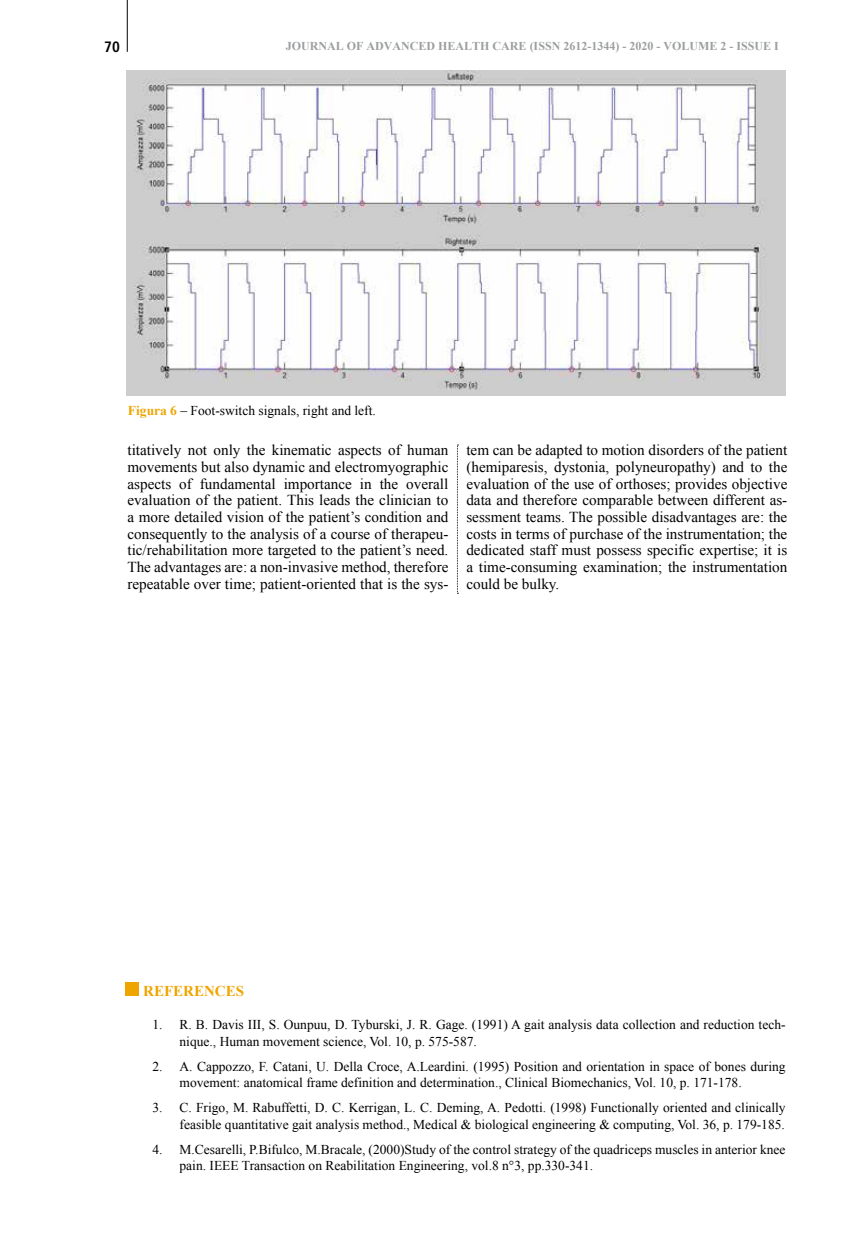
<style>
.page{position:relative;width:851px;height:1234px;background:#fff}
.page>*{position:absolute;margin:0;border:0;box-sizing:border-box;transform-origin:0 0}
.t1{font:15.15px/16.6px "Times New Roman";color:#000;text-align:justify}
.t2{font:700 15px "Times New Roman";color:#eea500}
.t3{font:700 condensed 15px "Frutiger";color:#000}
.t4{font:13.5px/16.5px "Times New Roman";color:#000}
.t5{font:700 12px "Times New Roman";color:#9c9e9f}
.s1{font-weight:700;color:#eea500}
</style>
<div class="page">
<hr style="left:127px;top:0;width:1px;height:52px;background:#000">
<div style="left:125px;top:982px;width:14px;height:13px;background:#eea500"></div>
<img style="left:127px;top:70px;width:658px;height:325px">
<svg style="left:457px;top:444px;width:1px;height:149px"></svg>
<p class="t3" style="left:104px;top:38px;width:17px">70</p>
<p class="t5" style="left:286px;top:38px;width:494px">JOURNAL OF ADVANCED HEALTH CARE (ISSN 2612-1344) - 2020 - VOLUME 2 - ISSUE I</p>
<p class="t4" style="left:128px;top:402px;width:249px"><span class="s1">Figura 6</span> – Foot-switch signals, right and left.</p>
<p class="t1" style="left:127px;top:441px;width:322px">titatively not only the kinematic aspects of human movements but also dynamic and electromyographic aspects of fundamental importance in the overall evaluation of the patient. This leads the clinician to a more detailed vision of the patient’s condition and consequently to the analysis of a course of therapeu&shy;tic/rehabilitation more targeted to the patient’s need.<br>The advantages are: a non-invasive method, therefore repeatable over time; patient-oriented that is the sys-</p>
<p class="t1" style="left:466px;top:441px;width:322px">tem can be adapted to motion disorders of the patient (hemiparesis, dystonia, polyneuropathy) and to the evaluation of the use of orthoses; provides objective data and therefore comparable between different as&shy;sessment teams. The possible disadvantages are: the costs in terms of purchase of the instrumentation; the dedicated staff must possess specific expertise; it is a time-consuming examination; the instrumentation could be bulky.</p>
<p class="t2" style="left:143px;top:980px;width:102px">REFERENCES</p>
<p class="t4" style="left:179px;top:1015px;width:607px;text-indent:-27px">1. R. B. Davis III, S. Ounpuu, D. Tyburski, J. R. Gage. (1991) A gait analysis data collection and reduction tech&shy;nique., Human movement science, Vol. 10, p. 575-587.</p>
<p class="t4" style="left:179px;top:1057px;width:607px;text-indent:-27px">2. A. Cappozzo, F. Catani, U. Della Croce, A.Leardini. (1995) Position and orientation in space of bones during movement: anatomical frame definition and determination., Clinical Biomechanics, Vol. 10, p. 171-178.</p>
<p class="t4" style="left:152px;top:1098px;width:634px;text-align:right">3. C. Frigo, M. Rabuffetti, D. C. Kerrigan, L. C. Deming, A. Pedotti. (1998) Functionally oriented and clinically feasible quantitative gait analysis method., Medical &amp; biological engineering &amp; computing, Vol. 36, p. 179-185.</p>
<p class="t4" style="left:179px;top:1140px;width:607px;text-indent:-27px">4. M.Cesarelli, P.Bifulco, M.Bracale, (2000)Study of the control strategy of the quadriceps muscles in anterior knee pain. IEEE Transaction on Reabilitation Engineering, vol.8 n°3, pp.330-341.</p>
</div>
